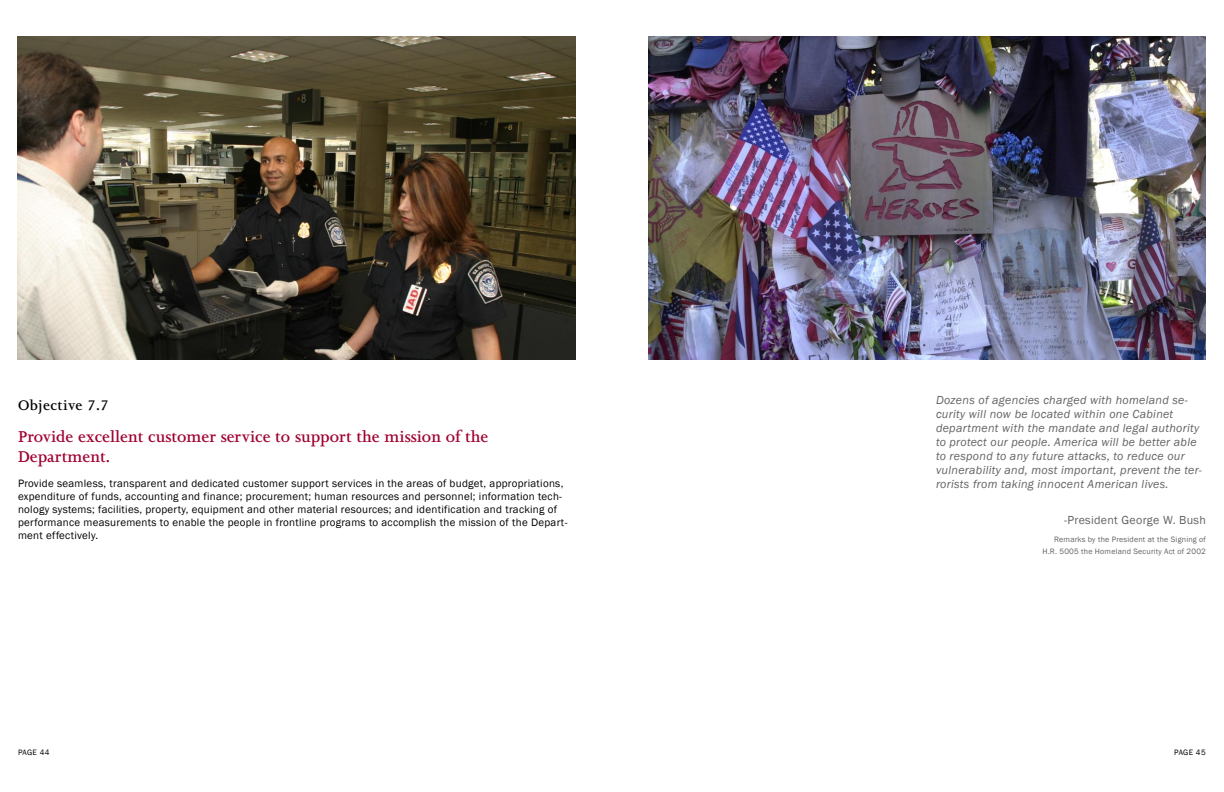
<style>
.page{position:relative;width:1224px;height:792px;background:#fff}
.page>*{position:absolute;margin:0;border:0;box-sizing:border-box;transform-origin:0 0}
.Default{font:600 18px/20px "Joanna";color:#a0002f}
.t1{font:600 16px "Joanna";letter-spacing:.025em;color:#000}
.t2{font:italic 12px/14px "Franklin Gothic";letter-spacing:.025em;color:#636363}
.t3{font:12px "Franklin Gothic";letter-spacing:.025em;color:#636363}
.t4{font:11px/13px "Franklin Gothic";letter-spacing:.025em;color:#000}
.t5{font:8px "Franklin Gothic";letter-spacing:.025em;color:#636363}
.t6{font:8px "Franklin Gothic";letter-spacing:.035em;color:#000}
</style>
<div class="page">
<img style="left:18px;top:36px;width:558px;height:324px">
<img style="left:648px;top:36px;width:558px;height:324px">
<p class="t1" style="left:18px;top:397px;width:92px">Objective 7.7</p>
<p class="Default" style="left:18px;top:427px;width:472px">Provide excellent customer service to support the mission of the<br>Department.</p>
<p class="t4" style="left:18px;top:477px;width:551px">Provide seamless, transparent and dedicated customer support services in the areas of budget, appropriations, expenditure of funds, accounting and finance; procurement; human resources and personnel; information tech&shy;nology systems; facilities, property, equipment and other material resources; and identification and tracking of performance measurements to enable the people in frontline programs to accomplish the mission of the Depart&shy;ment effectively.</p>
<p class="t2" style="left:936px;top:394px;width:267px">Dozens of agencies charged with homeland se&shy;curity will now be located within one Cabinet department with the mandate and legal authority to protect our people. America will be better able to respond to any future attacks, to reduce our vulnerability and, most important, prevent the ter&shy;rorists from taking innocent American lives.</p>
<p class="t3" style="left:1064px;top:513px;width:143px">-President George W. Bush</p>
<p class="t5" style="left:1054px;top:535px;width:153px">Remarks by the President at the Signing of</p>
<p class="t5" style="left:1042px;top:547px;width:165px">H.R. 5005 the Homeland Security Act of 2002</p>
<p class="t6" style="left:18px;top:747px;width:33px">PAGE 44</p>
<p class="t6" style="left:1174px;top:747px;width:33px">PAGE 45</p>
</div>
